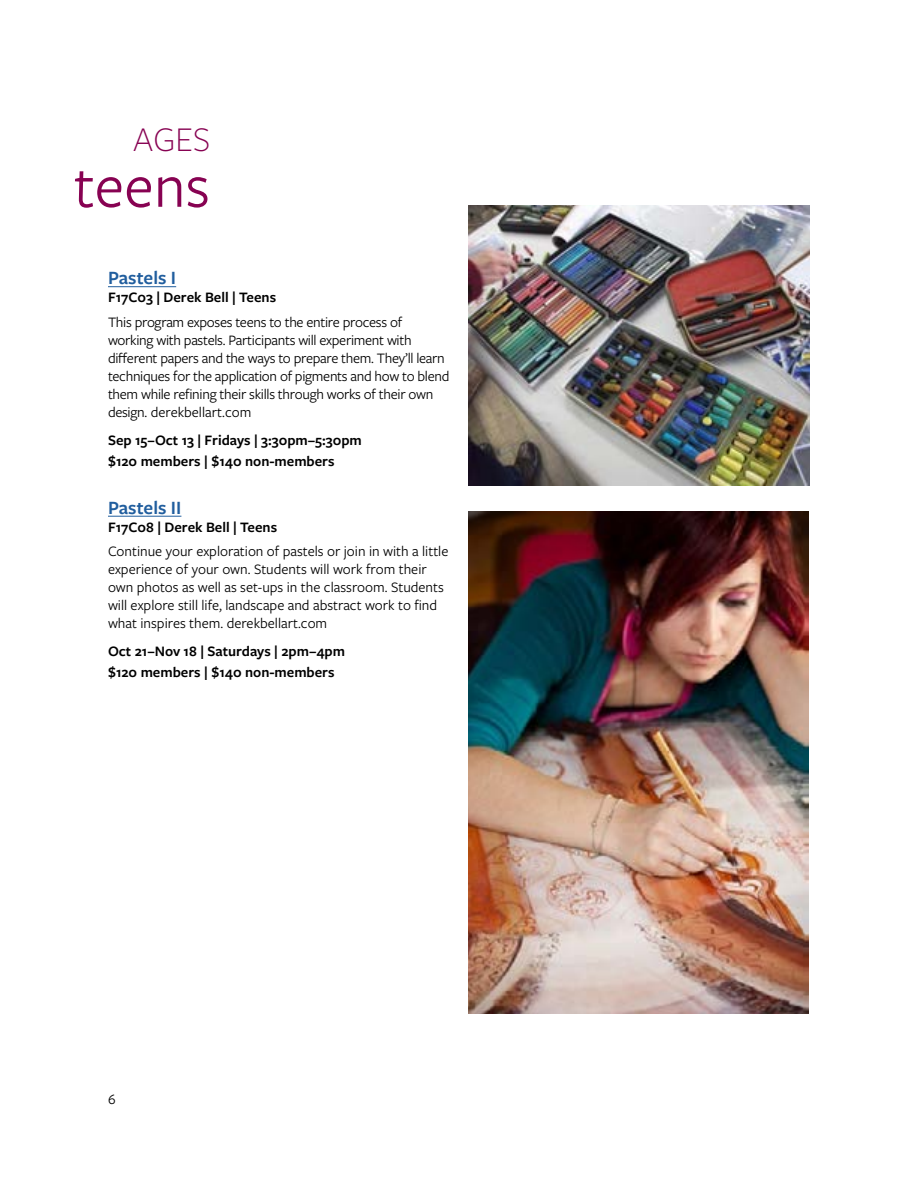
<style>
.page{position:relative;width:918px;height:1188px;background:#fff}
.page>*{position:absolute;margin:0;border:0;box-sizing:border-box;transform-origin:0 0}
.t1{font:63px "Freight Sans Pro";color:#870252}
.t2{font:300 36px "Freight Sans Pro";color:#870252}
.t3{font:600 19.5px "Freight Sans Pro";color:#215e9e}
.t4{font:15px/18px "Freight Sans Pro";letter-spacing:-.02em;color:#000}
.t5{font:15px/18px "Freight Sans Pro";color:#000}
.t6{font:600 15px/21px "Freight Sans Pro";color:#000}
</style>
<div class="page">
<hr style="left:108px;top:286px;width:68px;height:1px;background:#215e9e">
<hr style="left:108px;top:516px;width:73px;height:1px;background:#215e9e">
<img style="left:468px;top:205px;width:342px;height:281px">
<img style="left:468px;top:512px;width:340px;height:501px">
<h2 class="t2" style="left:133px;top:116px;width:79px">AGES</h2>
<h1 class="t1" style="left:74px;top:144px;width:137px">teens</h1>
<h3 class="t3" style="left:108px;top:265px;width:70px">Pastels I</h3>
<p class="t6" style="left:108px;top:286px;width:170px">F17C03 | Derek Bell | Teens</p>
<p class="t4" style="left:108px;top:312px;width:343px">This program exposes teens to the entire process of working with pastels. Participants will experiment with different papers and the ways to prepare them. They’ll learn techniques for the application of pigments and how to blend them while refining their skills through works of their own design. derekbellart.com</p>
<p class="t6" style="left:108px;top:429px;width:255px">Sep 15–Oct 13 | Fridays | 3:30pm–5:30pm $120 members | $140 non-members</p>
<h3 class="t3" style="left:108px;top:494px;width:75px">Pastels II</h3>
<p class="t6" style="left:108px;top:516px;width:171px">F17C08 | Derek Bell | Teens</p>
<p class="t5" style="left:108px;top:542px;width:342px">Continue your exploration of pastels or join in with a little experience of your own. Students will work from their own photos as well as set-ups in the classroom. Students will explore still life, landscape and abstract work to find what inspires them. derekbellart.com</p>
<p class="t6" style="left:108px;top:640px;width:239px">Oct 21–Nov 18 | Saturdays | 2pm–4pm $120 members | $140 non-members</p>
<p class="t4" style="left:108px;top:1089px;width:9px">6</p>
</div>
